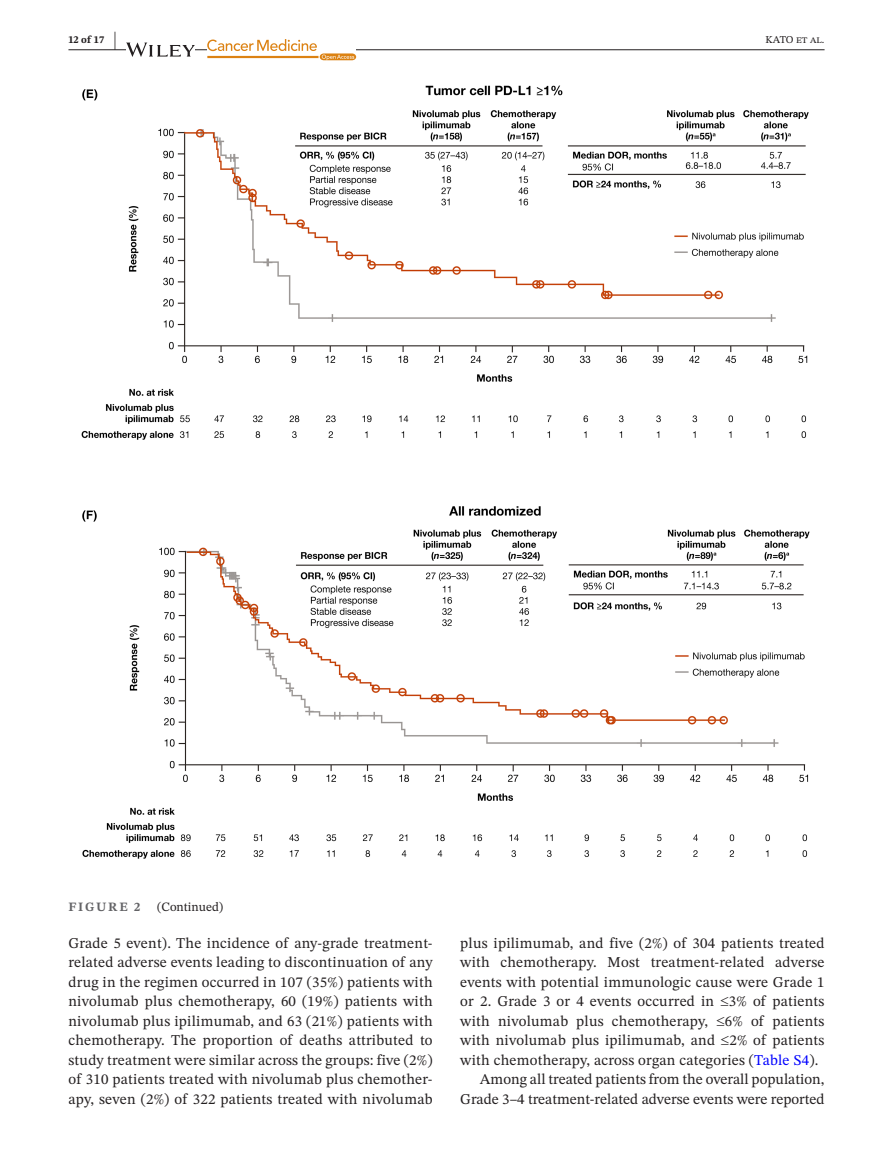
<style>
.page{position:relative;width:893px;height:1174px;background:#fff}
.page>*{position:absolute;margin:0;border:0;box-sizing:border-box;transform-origin:0 0}
.t1{font:15px/19.5px "STIX Two Text";letter-spacing:.015em;color:#231f20;text-align:justify}
.t2{font:12.75px "STIX Two Text";color:#231f20}
.t3{font:700 12.75px "STIX Two Text";letter-spacing:.14em;color:#636366}
.t4{font:10.5px "STIX Two Text";color:#231f20}
.t5{font:700 10.5px "STIX Two Text";color:#231f20}
.s1{font-size:21px}
.s2{color:#00f}
</style>
<div class="page">
<hr style="left:68px;top:49px;width:756px;height:1px;background:#231f20">
<svg style="left:126px;top:43px;width:69px;height:14px"></svg>
<svg style="left:207px;top:39px;width:149px;height:21px"></svg>
<img style="left:81px;top:85px;width:729px;height:774px">
<p class="t5" style="left:68px;top:32px;width:50px">12 of 17 <span class="s1">|</span></p>
<p class="t4" style="left:765px;top:32px;width:61px">KATO et al.</p>
<p class="t3" style="left:68px;top:897px;width:73px">FIGURE 2</p>
<p class="t2" style="left:157px;top:897px;width:68px">(Continued)</p>
<p class="t1" style="left:68px;top:933px;width:366px">Grade 5 event). The incidence of any-grade treatment&shy;related adverse events leading to discontinuation of any drug in the regimen occurred in 107 (35%) patients with nivolumab plus chemotherapy, 60 (19%) patients with nivolumab plus ipilimumab, and 63 (21%) patients with chemotherapy. The proportion of deaths attributed to study treatment were similar across the groups: five (2%) of 310 patients treated with nivolumab plus chemother&shy;apy, seven (2%) of 322 patients treated with nivolumab</p>
<p class="t1" style="left:460px;top:933px;width:366px">plus ipilimumab, and five (2%) of 304 patients treated</p>
<p class="t1" style="left:460px;top:952px;width:366px">with chemotherapy. Most treatment-related adverse</p>
<p class="t1" style="left:460px;top:972px;width:366px">events with potential immunologic cause were Grade 1</p>
<p class="t1" style="left:460px;top:991px;width:366px">or 2. Grade 3 or 4 events occurred in ≤3% of patients</p>
<p class="t1" style="left:460px;top:1011px;width:366px">with nivolumab plus chemotherapy, ≤6% of patients</p>
<p class="t1" style="left:460px;top:1030px;width:366px">with nivolumab plus ipilimumab, and ≤2% of patients</p>
<p class="t1" style="left:460px;top:1050px;width:360px">with chemotherapy, across organ categories (<span class="s2">Table S4</span>).</p>
<p class="t1" style="left:480px;top:1069px;width:346px">Among all treated patients from the overall population,</p>
<p class="t1" style="left:460px;top:1089px;width:366px">Grade 3–4 treatment-related adverse events were reported</p>
</div>
